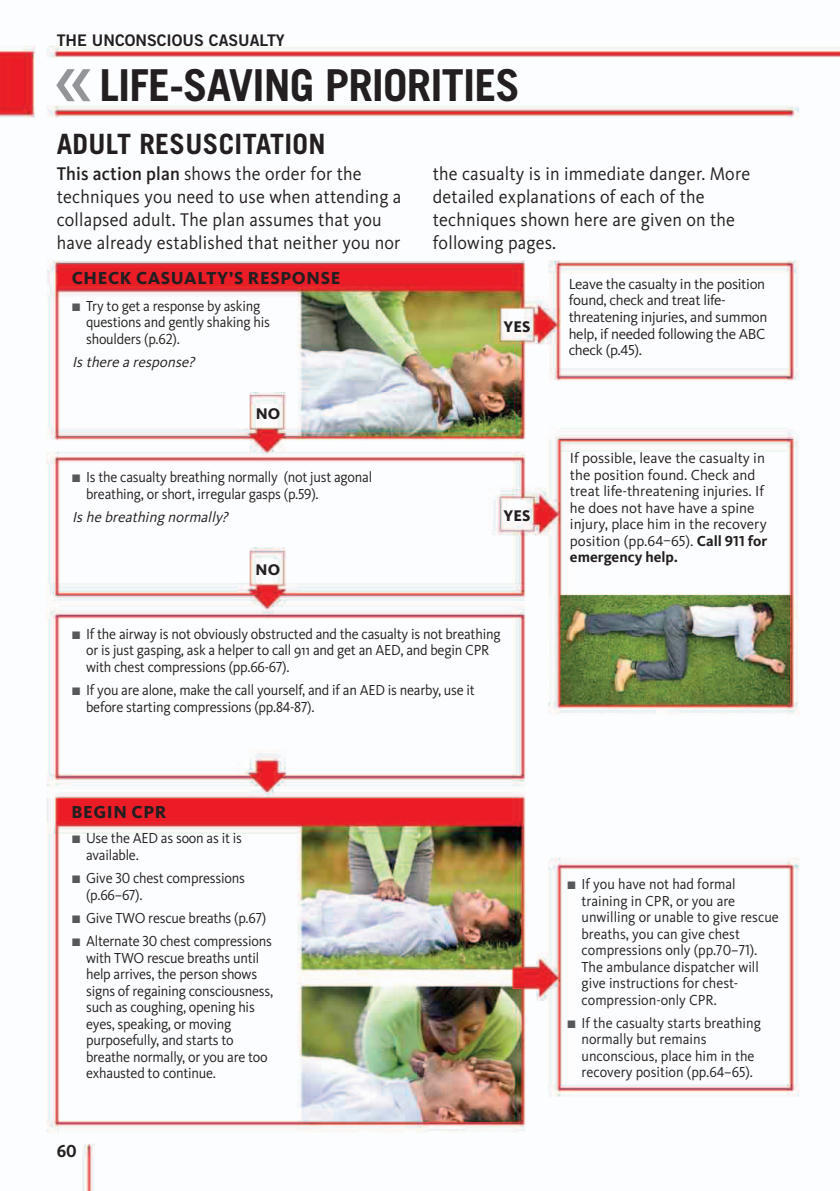
<style>
.page{position:relative;width:840px;height:1191px;background:#fff}
.page>*{position:absolute;margin:0;border:0;box-sizing:border-box;transform-origin:0 0}
.t1{font:700 44px "Trade Gothic LT Std";letter-spacing:-.02em;color:#231f20}
.t2{font:700 28px "Trade Gothic LT Std";letter-spacing:.01em;color:#231f20}
.t3{font:19px/23px "Kievit Pro";letter-spacing:.01em;color:#231f20;scale:.95 1}
.t4{font:800 18px "Kievit Pro";letter-spacing:.035em;color:#231f20}
.t5{font:700 18px "Kievit Pro";color:#231f20;scale:.95 1}
.t6{font:16px "Trade Gothic LT Std Bd 2";color:#231f20}
.t7{font:800 16px "Kievit Pro";letter-spacing:.01em;color:#231f20}
.t8{font:15px/16.4px "Kievit Pro";letter-spacing:-.015em;color:#231f20;scale:.95 1}
.t9{font:15px/16.4px "Kievit Pro";letter-spacing:-.015em;color:#231f20}
.t10{font:italic 15px "Kievit Pro";color:#231f20}
.s1{font-family:"Kievit Pro";font-weight:400;font-size:84px;color:#939598}
.s2{font-weight:500}
.s3{color:#57585a}
.s4{font-weight:700}
</style>
<div class="page">
<img style="left:1px;top:45px;width:838px;height:1145px">
<p class="t6" style="left:57px;top:31px;width:229px">THE UNCONSCIOUS CASUALTY</p>
<h1 class="t1" style="left:53px;top:69px;width:468px"><span class="s1">«</span>LIFE-SAVING PRIORITIES</h1>
<h2 class="t2" style="left:57px;top:134px;width:270px">ADULT RESUSCITATION</h2>
<p class="t3" style="left:57px;top:164px;width:364px"><span class="s2">This action plan</span> shows the order for the techniques you need to use when attending a collapsed adult. The plan assumes that you have already established that neither you nor</p>
<p class="t3" style="left:432px;top:164px;width:335px">the casualty is in immediate danger. More detailed explanations of each of the techniques shown here are given on the following pages.</p>
<p class="t4" style="left:72px;top:268px;width:270px">CHECK CASUALTY’S RESPONSE</p>
<p class="t8" style="left:86px;top:299px;width:195px;text-indent:-14px"><span class="s3">■</span> Try to get a response by asking questions and gently shaking his shoulders (p.62).</p>
<p class="t10" style="left:72px;top:356px;width:127px">Is there a response?</p>
<p class="t7" style="left:255px;top:404px;width:26px">NO</p>
<p class="t8" style="left:86px;top:470px;width:302px;text-indent:-14px"><span class="s3">■</span> Is the casualty breathing normally (not just agonal breathing, or short, irregular gasps (p.59).</p>
<p class="t10" style="left:72px;top:511px;width:160px">Is he breathing normally?</p>
<p class="t7" style="left:255px;top:560px;width:26px">NO</p>
<p class="t7" style="left:503px;top:317px;width:29px">YES</p>
<p class="t7" style="left:503px;top:506px;width:29px">YES</p>
<p class="t8" style="left:86px;top:627px;width:437px;text-indent:-14px"><span class="s3">■</span> If the airway is not obviously obstructed and the casualty is not breathing or is just gasping, ask a helper to call 911 and get an AED, and begin CPR with chest compressions (pp.66-67).</p>
<p class="t8" style="left:86px;top:683px;width:410px;text-indent:-14px"><span class="s3">■</span> If you are alone, make the call yourself, and if an AED is nearby, use it before starting compressions (pp.84-87).</p>
<p class="t4" style="left:72px;top:801px;width:96px">BEGIN CPR</p>
<p class="t8" style="left:86px;top:831px;width:165px;text-indent:-14px"><span class="s3">■</span> Use the AED as soon as it is available.</p>
<p class="t8" style="left:86px;top:871px;width:168px;text-indent:-14px"><span class="s3">■</span> Give 30 chest compressions (p.66–67).</p>
<p class="t8" style="left:72px;top:911px;width:206px"><span class="s3">■</span> Give TWO rescue breaths (p.67)</p>
<p class="t8" style="left:86px;top:934px;width:198px;text-indent:-14px"><span class="s3">■</span> Alternate 30 chest compressions with TWO rescue breaths until help arrives, the person shows signs of regaining consciousness, such as coughing, opening his eyes, speaking, or moving purposefully, and starts to breathe normally, or you are too exhausted to continue.</p>
<p class="t5" style="left:57px;top:1144px;width:23px">60</p>
<p class="t9" style="left:568px;top:277px;width:200px">Leave the casualty in the position found, check and treat life&shy;threatening injuries, and summon help, if needed following the ABC check (p.45).</p>
<p class="t9" style="left:569px;top:451px;width:199px">If possible, leave the casualty in the position found. Check and treat life-threatening injuries. If he does not have have a spine injury, place him in the recovery position (pp.64–65). <span class="s4">Call 911 for emergency help.</span></p>
<p class="t8" style="left:581px;top:877px;width:209px;text-indent:-14px"><span class="s3">■</span> If you have not had formal training in CPR, or you are unwilling or unable to give rescue breaths, you can give chest compressions only (pp.70–71).<br>The ambulance dispatcher will give instructions for chest&shy;compression-only CPR.</p>
<p class="t8" style="left:581px;top:1016px;width:190px;text-indent:-14px"><span class="s3">■</span> If the casualty starts breathing normally but remains unconscious, place him in the recovery position (pp.64–65).</p>
</div>
